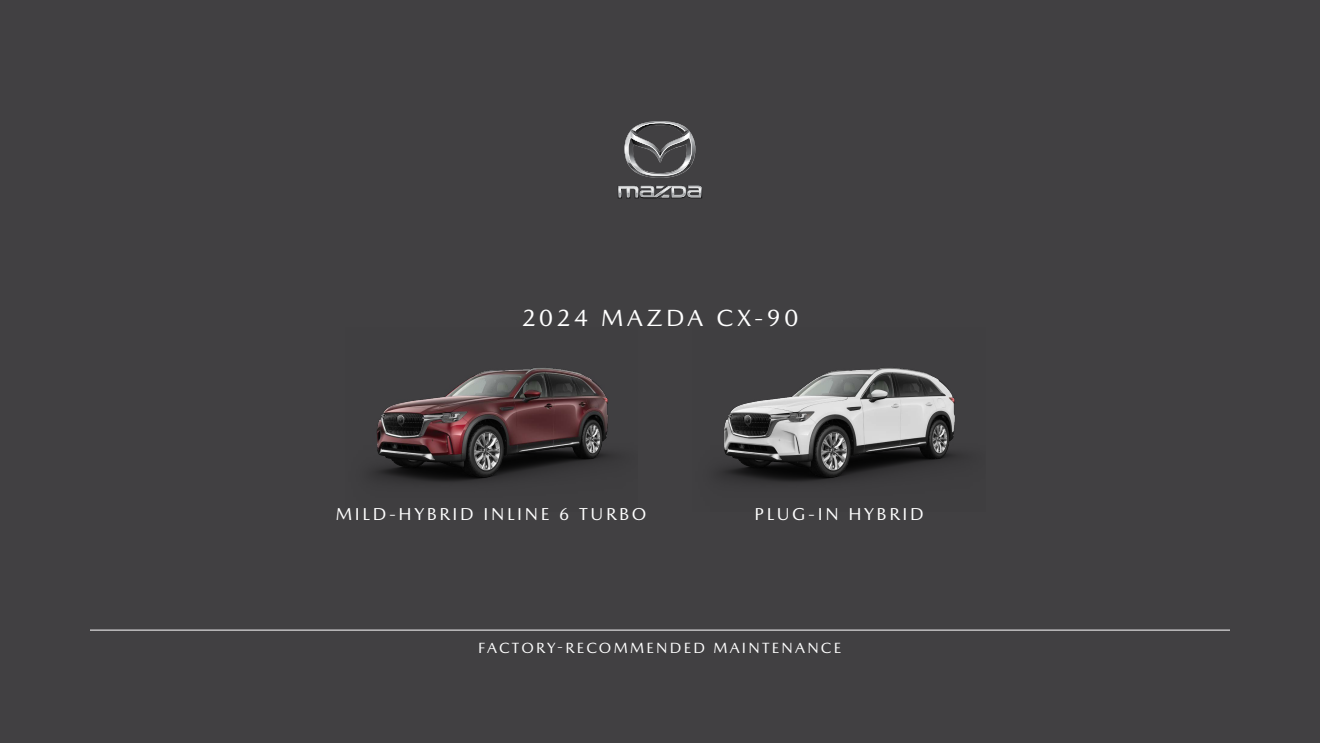
<style>
.page{position:relative;width:1320px;height:743px;background:#fff}
.page>*{position:absolute;margin:0;border:0;box-sizing:border-box;transform-origin:0 0}
.t1{font:23.75px "Mazda Type";letter-spacing:.15em;color:#fff}
.t2{font:17.5px "Mazda Type";letter-spacing:.15em;color:#fff}
.t3{font:15px "Mazda Type";letter-spacing:.15em;color:#fff}
</style>
<div class="page">
<div style="left:0;top:0;width:1320px;height:742px;background:#414042"></div>
<svg style="left:618px;top:185px;width:84px;height:13px"></svg>
<svg style="left:624px;top:121px;width:72px;height:57px"></svg>
<hr style="left:90px;top:629px;width:1140px;height:1px;background:#fff">
<img style="left:372px;top:368px;width:244px;height:116px">
<img style="left:719px;top:368px;width:244px;height:116px">
<h1 class="t1" style="left:522px;top:304px;width:278px">2024 MAZDA CX-90</h1>
<p class="t2" style="left:336px;top:503px;width:312px">MILD-HYBRID INLINE 6 TURBO</p>
<p class="t2" style="left:754px;top:503px;width:171px">PLUG-IN HYBRID</p>
<p class="t3" style="left:478px;top:639px;width:365px">FACTORY-RECOMMENDED MAINTENANCE</p>
</div>
